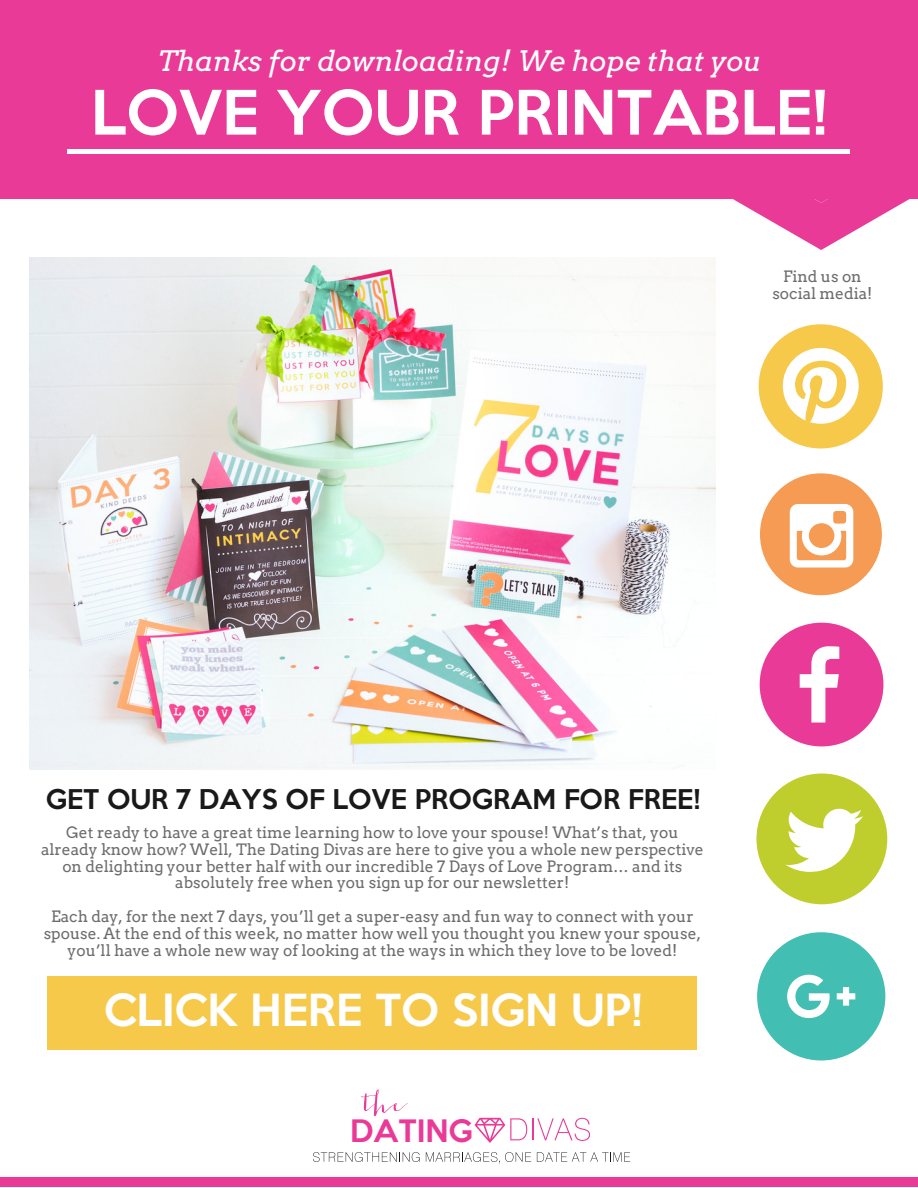
<style>
.page{position:relative;width:918px;height:1188px;background:#fff}
.page>*{position:absolute;margin:0;border:0;box-sizing:border-box;transform-origin:0 0}
.t1{font:500 55.95px "Keep Calm";color:#fff}
.t2{font:500 40.5px "Keep Calm";color:#fff}
.t3{font:500 28.2px "Keep Calm";color:#ea3a97}
.t4{font:italic 28.05px "Arvo";color:#fff}
.t5{font:500 24.9px "Keep Calm";color:#191919}
.t6{font:15.6px/16.8px "Arvo";color:#6c6c6c;text-align:center}
</style>
<div class="page">
<div style="left:0;top:0;width:918px;height:199px;background:#ea3a97"></div>
<svg style="left:733px;top:199px;width:177px;height:51px"></svg>
<hr style="left:532px;top:1118px;width:2px;height:22px;background:#ea3a97">
<svg style="left:537px;top:1118px;width:53px;height:23px"></svg>
<svg style="left:475px;top:1118px;width:52px;height:25px"></svg>
<svg style="left:361px;top:1090px;width:47px;height:26px"></svg>
<svg style="left:313px;top:1152px;width:107px;height:10px"></svg>
<svg style="left:426px;top:1152px;width:105px;height:12px"></svg>
<svg style="left:537px;top:1152px;width:93px;height:10px"></svg>
<svg style="left:760px;top:623px;width:123px;height:123px"></svg>
<div style="left:760px;top:473px;width:122px;height:122px;background:#f59b53;border-radius:50%"></div>
<svg style="left:790px;top:504px;width:63px;height:64px"></svg>
<div style="left:759px;top:324px;width:124px;height:124px;background:#f6c94a;border-radius:50%"></div>
<svg style="left:783px;top:348px;width:76px;height:76px"></svg>
<div style="left:756px;top:774px;width:131px;height:130px;background:#bfce2c;border-radius:50%"></div>
<svg style="left:785px;top:809px;width:78px;height:63px"></svg>
<svg style="left:757px;top:932px;width:128px;height:128px"></svg>
<img style="left:29px;top:257px;width:687px;height:512px">
<div style="left:47px;top:976px;width:649px;height:73px;background:#f6c94a"></div>
<div style="left:68px;top:149px;width:782px;height:5px;background:#fff"></div>
<div style="left:0;top:1178px;width:918px;height:8px;background:#ea3a97"></div>
<h3 class="t4" style="left:158px;top:42px;width:604px">Thanks for downloading! We hope that you</h3>
<h1 class="t1" style="left:91px;top:64px;width:738px">LOVE YOUR PRINTABLE!</h1>
<p class="t6" style="left:772px;top:268px;width:101px">Find us on social media!</p>
<h3 class="t5" style="left:46px;top:777px;width:656px">GET OUR 7 DAYS OF LOVE PROGRAM FOR FREE!</h3>
<p class="t6" style="left:41px;top:824px;width:664px">Get ready to have a great time learning how to love your spouse! What’s that, you already know how? Well, The Dating Divas are here to give you a whole new perspective on delighting your better half with our incredible 7 Days of Love Program… and its absolutely free when you sign up for our newsletter!</p>
<p class="t6" style="left:44px;top:908px;width:659px">Each day, for the next 7 days, you’ll get a super-easy and fun way to connect with your spouse. At the end of this week, no matter how well you thought you knew your spouse, you’ll have a whole new way of looking at the ways in which they love to be loved!</p>
<h2 class="t2" style="left:104px;top:975px;width:540px">CLICK HERE TO SIGN UP!</h2>
<h3 class="t3" style="left:350px;top:1106px;width:124px">DATING</h3>
</div>
